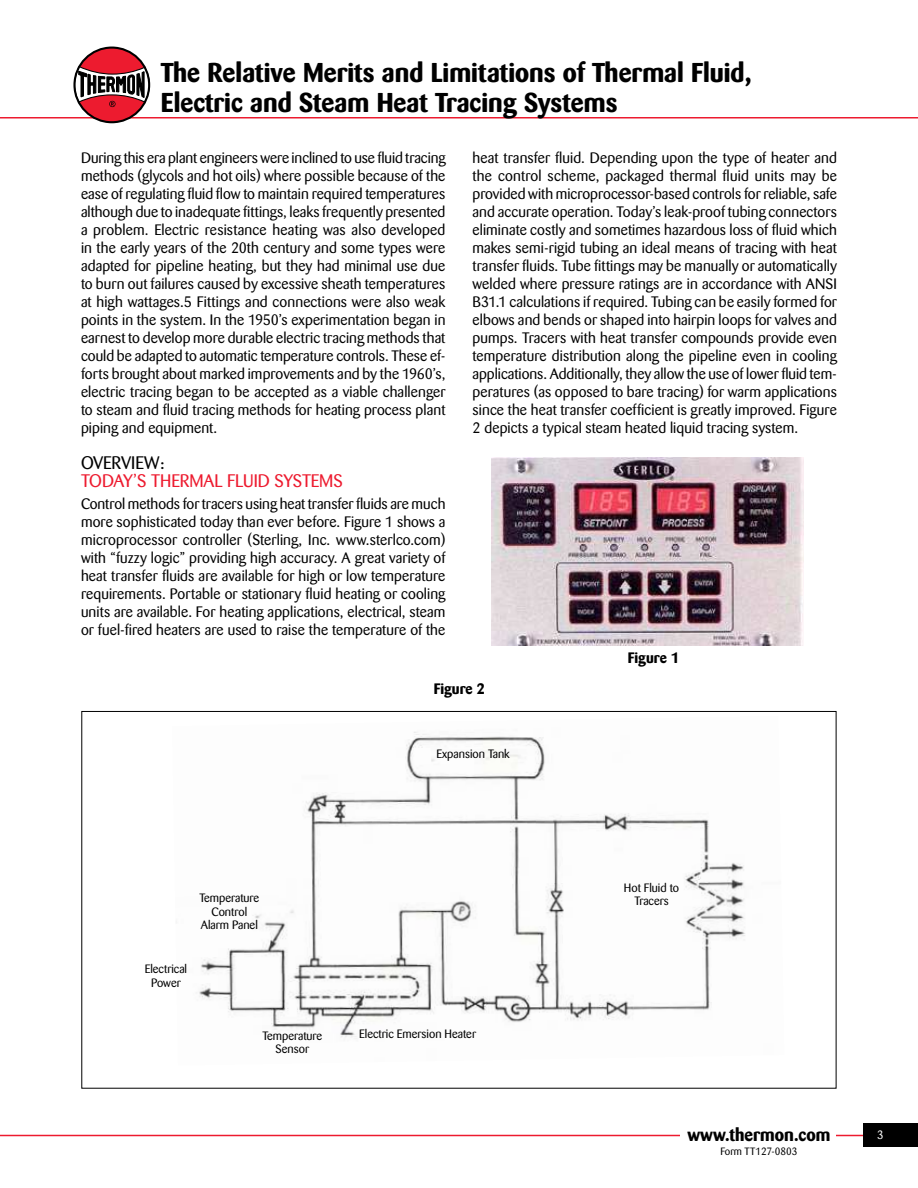
<style>
.page{position:relative;width:918px;height:1188px;background:#fff}
.page>*{position:absolute;margin:0;border:0;box-sizing:border-box;transform-origin:0 0}
.t1{font:700 27px/30px "Barmeno";color:#000}
.t2{font:18px "Barmeno";letter-spacing:-.01em;color:#ed1b2f}
.t3{font:700 18px "Barmeno";color:#000}
.t4{font:18px "Barmeno";letter-spacing:-.005em;color:#000}
.t5{font:15px/18px "Barmeno";letter-spacing:.005em;color:#000;text-align:justify}
.t6{font:700 15px "Barmeno";color:#000}
.t7{font:12px/13.5px "Barmeno";color:#000;text-align:center}
.t8{font:12px "Barmeno";color:#fff}
.t9{font:10.5px "Barmeno";color:#000}
</style>
<div class="page">
<hr style="left:0;top:117px;width:918px;height:1px;background:#ed1b2f">
<div style="left:74px;top:48px;width:75px;height:74px;background:#ed1b2f;border-radius:50%"></div>
<svg style="left:74px;top:65px;width:76px;height:59px"></svg>
<hr style="left:0;top:1135px;width:864px;height:1px;background:#ed1b2f">
<div style="left:864px;top:1123px;width:54px;height:24px;background:#000"></div>
<div style="left:680px;top:1129px;width:156px;height:17px;background:#fff"></div>
<img style="left:492px;top:458px;width:311px;height:187px">
<img style="left:199px;top:732px;width:546px;height:307px">
<h1 class="t1" style="left:161px;top:59px;width:592px">The Relative Merits and Limitations of Thermal Fluid,<br>Electric and Steam Heat Tracing Systems</h1>
<p class="t5" style="left:81px;top:149px;width:370px;text-align:left">During this era plant engineers were inclined to use fluid tracing methods (glycols and hot oils) where possible because of the ease of regulating fluid flow to maintain required temperatures although due to inadequate fittings, leaks frequently presented a problem. Electric resistance heating was also developed in the early years of the 20th century and some types were adapted for pipeline heating, but they had minimal use due to฀burn฀out฀failures฀caused฀by฀excessive฀sheath฀temperatures฀ at high wattages.5 Fittings and connections were also weak points฀in฀the฀system.฀In฀the฀1950’s฀experimentation฀began฀in฀ earnest to develop more durable electric tracing methods that could be adapted to automatic temperature controls. These ef&shy;forts brought about marked improvements and by the 1960’s, electric tracing began to be accepted as a viable challenger to steam and fluid tracing methods for heating process plant piping and equipment.</p>
<p class="t4" style="left:81px;top:454px;width:85px">OVERVIEW:</p>
<p class="t2" style="left:81px;top:472px;width:263px">TODAY’S THERMAL FLUID SYSTEMS</p>
<p class="t5" style="left:81px;top:496px;width:366px">Control methods for tracers using heat transfer fluids are much more sophisticated today than ever before. Figure 1 shows a microprocessor controller (Sterling, Inc. www.sterlco.com) with “fuzzy logic” providing high accuracy. A great variety of heat transfer fluids are available for high or low temperature requirements. Portable or stationary fluid heating or cooling units are available. For heating applications, electrical, steam or fuel-fired heaters are used to raise the temperature of the</p>
<p class="t5" style="left:472px;top:149px;width:366px">heat transfer fluid. Depending upon the type of heater and the control scheme, packaged thermal fluid units may be provided with microprocessor-based controls for reliable, safe and accurate operation. Today’s leak-proof tubing connectors eliminate costly and sometimes hazardous loss of fluid which makes semi-rigid tubing an ideal means of tracing with heat transfer fluids. Tube fittings may be manually or automatically welded where pressure ratings are in accordance with ANSI B31.1 calculations if required. Tubing can be easily formed for elbows and bends or shaped into hairpin loops for valves and pumps. Tracers with heat transfer compounds provide even temperature distribution along the pipeline even in cooling applications. Additionally, they allow the use of lower fluid tem&shy;peratures (as opposed to bare tracing) for warm applications since the heat transfer coefficient is greatly improved. Figure 2 depicts a typical steam heated liquid tracing system.</p>
<p class="t6" style="left:434px;top:681px;width:53px">Figure 2</p>
<p class="t7" style="left:437px;top:747px;width:75px">Expansion฀Tank</p>
<p class="t7" style="left:199px;top:892px;width:62px">Temperature<br>Control<br>Alarm Panel</p>
<p class="t7" style="left:145px;top:963px;width:44px">Electrical<br>Power</p>
<p class="t7" style="left:262px;top:1030px;width:62px">Temperature</p>
<p class="t7" style="left:359px;top:1028px;width:118px">Electric Emersion Heater</p>
<p class="t7" style="left:276px;top:1043px;width:35px">Sensor</p>
<p class="t6" style="left:628px;top:650px;width:53px">Figure 1</p>
<p class="t7" style="left:624px;top:881px;width:57px">Hot Fluid to<br>Tracers</p>
<p class="t3" style="left:688px;top:1125px;width:144px">www.thermon.com</p>
<p class="t8" style="left:877px;top:1129px;width:8px">3</p>
<p class="t9" style="left:720px;top:1147px;width:79px">Form TT127-0803</p>
</div>
